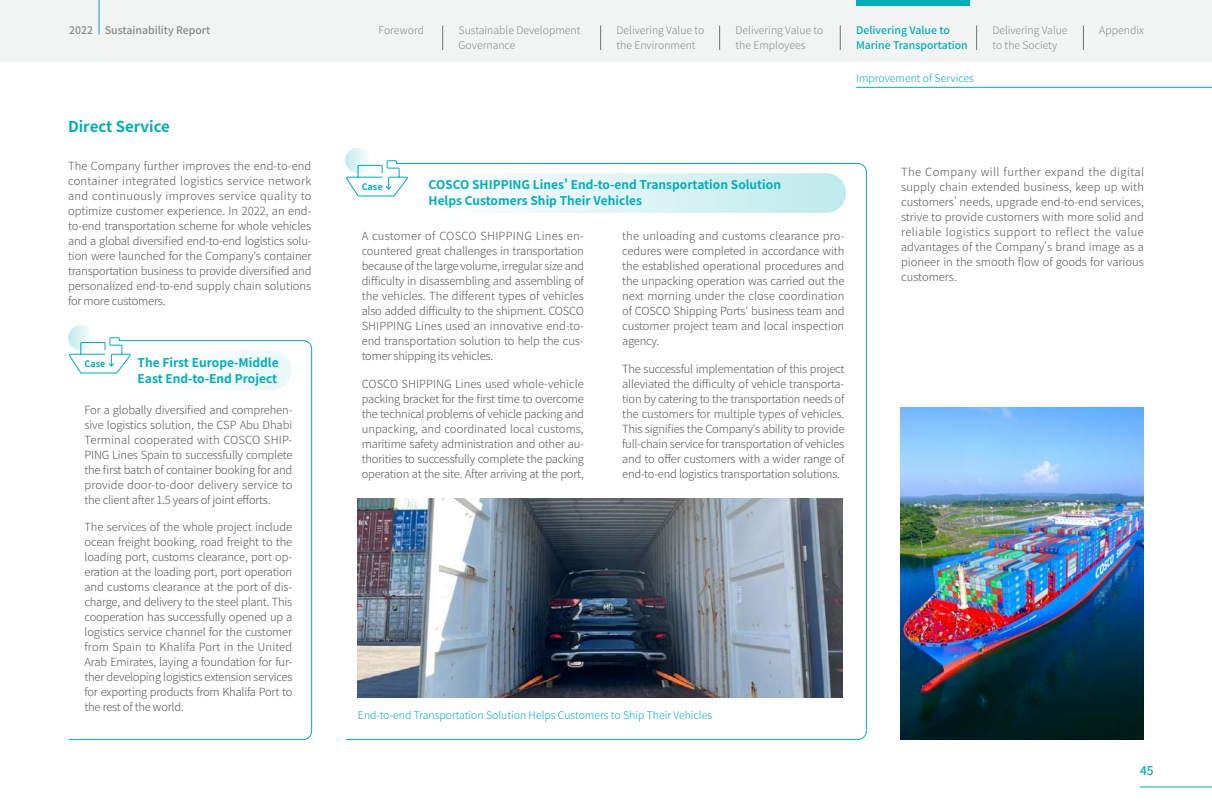
<style>
.page{position:relative;width:1212px;height:808px;background:#fff}
.page>*{position:absolute;margin:0;border:0;box-sizing:border-box;transform-origin:0 0}
.t1{font:700 15px "Source Han Sans SC";color:#00adb8}
.t2{font:700 12px/16.5px "Source Han Sans SC";color:#00adb8}
.t3{font:500 12px "Source Han Sans SC";color:#00adb8}
.t4{font:300 11.25px/15px "Source Han Sans SC";letter-spacing:-.02em;color:#595757;text-align:justify}
.t5{font:300 10.5px/15px "Source Han Sans SC";color:#898989}
.t6{font:300 10.5px "Source Han Sans SC";color:#00adb8}
.t7{font:500 10.5px/15px "Source Han Sans SC";color:#00adb8}
.t8{font:500 10.5px "Source Han Sans SC";color:#898989}
.t9{font:700 9px "Source Han Sans SC";color:#00adb8}
</style>
<div class="page">
<hr style="left:1140px;top:787px;width:72px;height:1px;background:#00adb8">
<div style="left:0;top:0;width:1212px;height:62px;background:#f2f3f3"></div>
<div style="left:856px;top:0;width:114px;height:6px;background:#00adb8"></div>
<hr style="left:99px;top:0;width:1px;height:34px;background:#00adb8">
<hr style="left:856px;top:87px;width:356px;height:1px;background:#00adb8">
<svg style="left:442px;top:26px;width:1px;height:24px"></svg>
<svg style="left:1083px;top:26px;width:1px;height:24px"></svg>
<svg style="left:976px;top:26px;width:1px;height:24px"></svg>
<svg style="left:840px;top:26px;width:1px;height:24px"></svg>
<svg style="left:719px;top:26px;width:1px;height:24px"></svg>
<svg style="left:600px;top:26px;width:1px;height:24px"></svg>
<svg style="left:345px;top:160px;width:522px;height:580px"></svg>
<svg style="left:345px;top:148px;width:26px;height:25px"></svg>
<img style="left:358px;top:498px;width:484px;height:199px">
<svg style="left:68px;top:337px;width:244px;height:403px"></svg>
<svg style="left:68px;top:325px;width:25px;height:25px"></svg>
<img style="left:900px;top:408px;width:244px;height:332px">
<p class="t8" style="left:69px;top:24px;width:143px">2022 Sustainability Report</p>
<p class="t5" style="left:1099px;top:23px;width:46px">Appendix</p>
<p class="t6" style="left:856px;top:72px;width:119px">Improvement of Services</p>
<h1 class="t1" style="left:68px;top:118px;width:103px">Direct Service</h1>
<p class="t4" style="left:68px;top:159px;width:245px">The Company further improves the end-to-end container integrated logistics service network and continuously improves service quality to optimize customer experience. In 2022, an end&shy;to-end transportation scheme for whole vehicles and a global diversified end-to-end logistics solu&shy;tion were launched for the Company's container transportation business to provide diversified and personalized end-to-end supply chain solutions for more customers.</p>
<p class="t5" style="left:379px;top:23px;width:47px">Foreword</p>
<p class="t5" style="left:459px;top:23px;width:123px">Sustainable Development<br>Governance</p>
<p class="t5" style="left:735px;top:23px;width:89px">Delivering Value to the Employees</p>
<p class="t7" style="left:856px;top:23px;width:113px">Delivering Value to<br>Marine Transportation</p>
<p class="t5" style="left:992px;top:23px;width:77px">Delivering Value to the Society</p>
<p class="t5" style="left:616px;top:23px;width:89px">Delivering Value to the Environment</p>
<p class="t4" style="left:901px;top:164px;width:244px">The Company will further expand the digital supply chain extended business, keep up with customers' needs, upgrade end-to-end services, strive to provide customers with more solid and reliable logistics support to reflect the value advantages of the Company's brand image as a pioneer in the smooth flow of goods for various customers.</p>
<p class="t2" style="left:429px;top:176px;width:354px">COSCO SHIPPING Lines' End-to-end Transportation Solution<br>Helps Customers Ship Their Vehicles</p>
<p class="t9" style="left:362px;top:181px;width:22px">Case</p>
<p class="t4" style="left:362px;top:229px;width:224px">A customer of COSCO SHIPPING Lines en&shy;countered great challenges in transportation because of the large volume, irregular size and difficulty in disassembling and assembling of the vehicles. The different types of vehicles also added difficulty to the shipment. COSCO SHIPPING Lines used an innovative end-to&shy;end transportation solution to help the cus&shy;tomer shipping its vehicles.</p>
<p class="t4" style="left:362px;top:377px;width:224px">COSCO SHIPPING Lines used whole-vehicle packing bracket for the first time to overcome the technical problems of vehicle packing and unpacking, and coordinated local customs, maritime safety administration and other au&shy;thorities to successfully complete the packing operation at the site. After arriving at the port,</p>
<p class="t4" style="left:622px;top:229px;width:224px">the unloading and customs clearance pro&shy;cedures were completed in accordance with the established operational procedures and the unpacking operation was carried out the next morning under the close coordination of COSCO Shipping Ports' business team and customer project team and local inspection agency.</p>
<p class="t4" style="left:622px;top:362px;width:224px">The successful implementation of this project alleviated the difficulty of vehicle transporta&shy;tion by catering to the transportation needs of the customers for multiple types of vehicles.<br>This signifies the Company's ability to provide full-chain service for transportation of vehicles and to offer customers with a wider range of end-to-end logistics transportation solutions.</p>
<p class="t2" style="left:138px;top:354px;width:143px">The First Europe-Middle<br>East End-to-End Project</p>
<p class="t9" style="left:84px;top:359px;width:22px">Case</p>
<p class="t4" style="left:84px;top:402px;width:209px">For a globally diversified and comprehen&shy;sive logistics solution, the CSP Abu Dhabi Terminal cooperated with COSCO SHIP-PING Lines Spain to successfully complete the first batch of container booking for and provide door-to-door delivery service to the client after 1.5 years of joint efforts.</p>
<p class="t4" style="left:84px;top:520px;width:209px">The services of the whole project include ocean freight booking, road freight to the loading port, customs clearance, port op&shy;eration at the loading port, port operation and customs clearance at the port of dis&shy;charge, and delivery to the steel plant. This cooperation has successfully opened up a logistics service channel for the customer from Spain to Khalifa Port in the United Arab Emirates, laying a foundation for fur&shy;ther developing logistics extension services for exporting products from Khalifa Port to the rest of the world.</p>
<p class="t6" style="left:358px;top:710px;width:356px">End-to-end Transportation Solution Helps Customers to Ship Their Vehicles</p>
<p class="t3" style="left:1140px;top:763px;width:15px">45</p>
</div>
